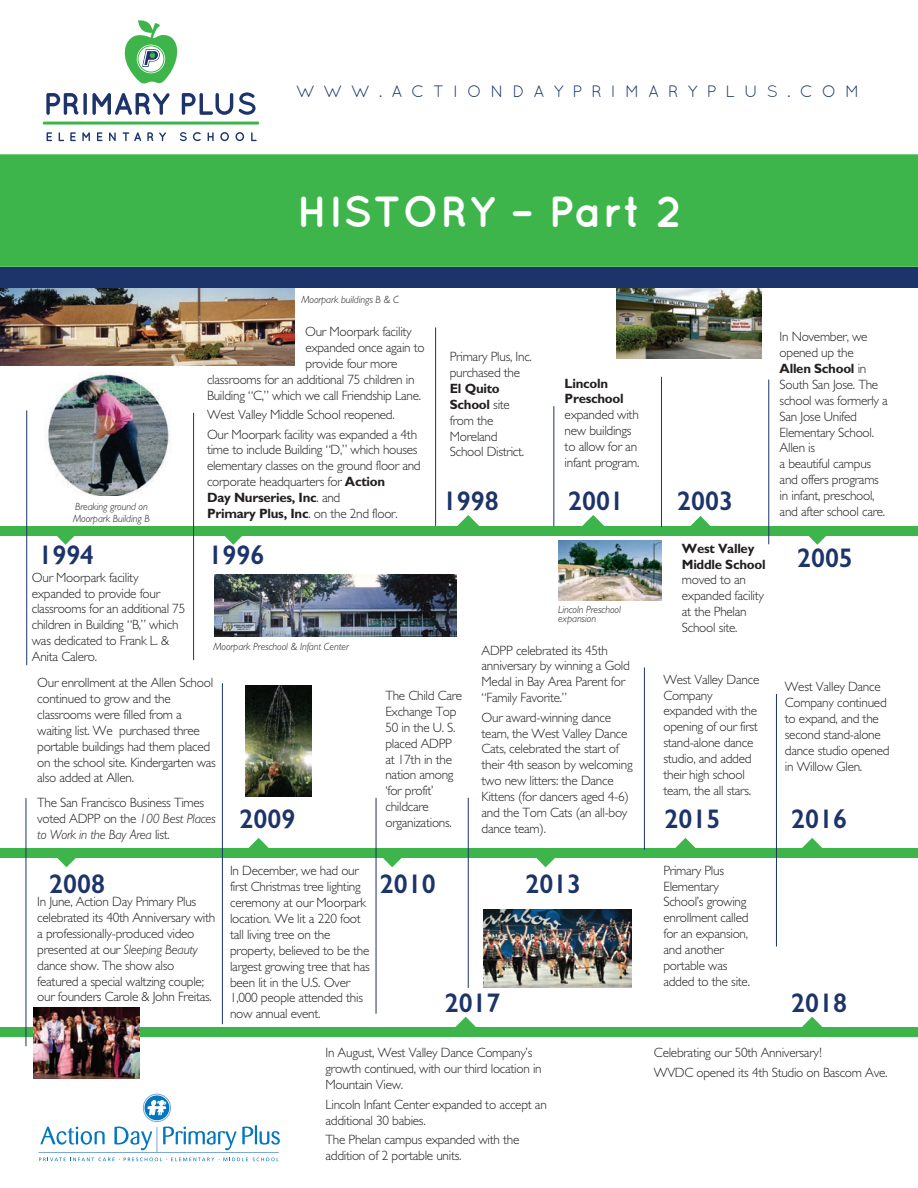
<style>
.page{position:relative;width:918px;height:1188px;background:#fff}
.page>*{position:absolute;margin:0;border:0;box-sizing:border-box;transform-origin:0 0}
.t1{font:700 43.5px "Quicksand";letter-spacing:.025em;color:#fff}
.t2{font:600 27px "Gill Sans";color:#1c346a}
.t3{font:16.5px "Quicksand";letter-spacing:.525em;color:#1c346a}
.t4{font:300 13.5px/15.9px "Gill Sans";letter-spacing:-.02em;color:#231f20}
.t5{font:700 13.5px/15.9px "Gill Sans";letter-spacing:-.02em;color:#231f20}
.t6{font:italic 300 10.5px/9px "Gill Sans";letter-spacing:-.01em;color:#231f20}
.s1{font-weight:700}
.s2{font-style:italic}
</style>
<div class="page">
<div style="left:0;top:1028px;width:918px;height:9px;background:#3db54a"></div>
<img style="left:0;top:287px;width:295px;height:78px">
<img style="left:616px;top:287px;width:145px;height:71px">
<svg style="left:145px;top:1095px;width:24px;height:25px"></svg>
<div style="left:143px;top:1094px;width:28px;height:28px;border:1px solid #7ba9da;border-radius:50%"></div>
<svg style="left:147px;top:1100px;width:20px;height:15px"></svg>
<svg style="left:39px;top:1125px;width:241px;height:36px"></svg>
<div style="left:0;top:267px;width:918px;height:20px;background:#1c346a"></div>
<div style="left:0;top:154px;width:918px;height:113px;background:#3db54a"></div>
<hr style="left:43px;top:122px;width:216px;height:3px;background:#3db54a">
<svg style="left:46px;top:93px;width:33px;height:22px"></svg>
<svg style="left:83px;top:93px;width:4px;height:22px"></svg>
<svg style="left:92px;top:93px;width:78px;height:22px"></svg>
<svg style="left:182px;top:93px;width:51px;height:22px"></svg>
<svg style="left:239px;top:92px;width:17px;height:23px"></svg>
<svg style="left:47px;top:132px;width:5px;height:9px"></svg>
<svg style="left:59px;top:132px;width:5px;height:9px"></svg>
<svg style="left:70px;top:132px;width:6px;height:9px"></svg>
<svg style="left:82px;top:132px;width:8px;height:9px"></svg>
<svg style="left:97px;top:132px;width:5px;height:9px"></svg>
<svg style="left:109px;top:132px;width:7px;height:9px"></svg>
<svg style="left:123px;top:132px;width:18px;height:9px"></svg>
<svg style="left:147px;top:132px;width:6px;height:9px"></svg>
<svg style="left:159px;top:132px;width:7px;height:9px"></svg>
<svg style="left:180px;top:132px;width:7px;height:9px"></svg>
<svg style="left:193px;top:132px;width:8px;height:9px"></svg>
<svg style="left:208px;top:132px;width:6px;height:9px"></svg>
<svg style="left:220px;top:132px;width:9px;height:9px"></svg>
<svg style="left:236px;top:132px;width:8px;height:9px"></svg>
<svg style="left:251px;top:132px;width:6px;height:9px"></svg>
<svg style="left:124px;top:20px;width:54px;height:64px"></svg>
<img style="left:483px;top:909px;width:148px;height:79px">
<img style="left:214px;top:574px;width:242px;height:62px">
<img style="left:558px;top:541px;width:103px;height:60px">
<img style="left:33px;top:1007px;width:107px;height:71px">
<img style="left:46px;top:374px;width:125px;height:121px">
<div style="left:0;top:526px;width:918px;height:9px;background:#3db54a"></div>
<div style="left:0;top:848px;width:918px;height:10px;background:#3db54a"></div>
<svg style="left:457px;top:515px;width:22px;height:11px"></svg>
<svg style="left:582px;top:515px;width:22px;height:11px"></svg>
<hr style="left:661px;top:377px;width:1px;height:150px;background:#1c346a">
<hr style="left:554px;top:406px;width:1px;height:120px;background:#1c346a">
<hr style="left:193px;top:413px;width:1px;height:247px;background:#1c346a">
<hr style="left:26px;top:410px;width:1px;height:255px;background:#1c346a">
<svg style="left:57px;top:858px;width:19px;height:9px"></svg>
<svg style="left:383px;top:858px;width:19px;height:9px"></svg>
<svg style="left:536px;top:858px;width:19px;height:9px"></svg>
<hr style="left:26px;top:798px;width:1px;height:248px;background:#1c346a">
<svg style="left:248px;top:838px;width:21px;height:10px"></svg>
<hr style="left:222px;top:683px;width:1px;height:341px;background:#1c346a">
<hr style="left:376px;top:798px;width:1px;height:216px;background:#1c346a">
<hr style="left:468px;top:798px;width:1px;height:190px;background:#1c346a">
<svg style="left:690px;top:516px;width:21px;height:10px"></svg>
<hr style="left:768px;top:379px;width:1px;height:165px;background:#1c346a">
<hr style="left:776px;top:694px;width:1px;height:253px;background:#1c346a">
<svg style="left:675px;top:838px;width:21px;height:10px"></svg>
<svg style="left:802px;top:838px;width:20px;height:10px"></svg>
<hr style="left:644px;top:668px;width:1px;height:182px;background:#1c346a">
<svg style="left:222px;top:535px;width:23px;height:10px"></svg>
<svg style="left:806px;top:535px;width:23px;height:10px"></svg>
<svg style="left:55px;top:535px;width:22px;height:10px"></svg>
<hr style="left:435px;top:327px;width:1px;height:199px;background:#1c346a">
<img style="left:245px;top:686px;width:67px;height:110px">
<svg style="left:454px;top:1017px;width:23px;height:11px"></svg>
<svg style="left:801px;top:1017px;width:22px;height:11px"></svg>
<p class="t3" style="left:296px;top:82px;width:565px">WWW.ACTIONDAYPRIMARYPLUS.COM</p>
<h1 class="t1" style="left:297px;top:185px;width:386px">HISTORY – Part 2</h1>
<p class="t6" style="left:73px;top:500px;width:78px;line-height:12px">Breaking ground on<br>Moorpark Building B</p>
<h2 class="t2" style="left:38px;top:539px;width:57px">1994</h2>
<p class="t6" style="left:301px;top:295px;width:99px">Moorpark buildings B &amp; C</p>
<p class="t4" style="left:305px;top:324px;width:108px">Our Moorpark facility</p>
<p class="t4" style="left:305px;top:340px;width:121px">expanded once again to</p>
<p class="t4" style="left:306px;top:355px;width:94px">provide four more</p>
<p class="t4" style="left:207px;top:371px;width:209px">classrooms for an additional 75 children in</p>
<p class="t4" style="left:207px;top:387px;width:216px">Building “C,” which we call Friendship Lane.</p>
<p class="t4" style="left:207px;top:405px;width:212px;line-height:19.5px">West Valley Middle School reopened.<br>Our Moorpark facility was expanded a 4th</p>
<p class="t4" style="left:207px;top:442px;width:215px">time to include Building “D,” which houses elementary classes on the ground floor and corporate headquarters for <span class="s1">Action<br>Day Nurseries, Inc</span>. and<br><span class="s1">Primary Plus, Inc</span>. on the 2nd floor.</p>
<h2 class="t2" style="left:208px;top:539px;width:57px">1996</h2>
<p class="t4" style="left:450px;top:349px;width:84px">Primary Plus, Inc. purchased the</p>
<p class="t4" style="left:450px;top:380px;width:76px"><span class="s1">El Quito<br>School</span> site from the<br>Moreland<br>School District.</p>
<p class="t5" style="left:565px;top:375px;width:61px">Lincoln<br>Preschool</p>
<p class="t4" style="left:565px;top:407px;width:76px">expanded with new buildings to allow for an infant program.</p>
<h2 class="t2" style="left:443px;top:484px;width:57px">1998</h2>
<h2 class="t2" style="left:568px;top:484px;width:57px">2001</h2>
<p class="t4" style="left:32px;top:569px;width:155px">Our Moorpark facility expanded to provide four classrooms for an additional 75 children in Building “B,” which was dedicated to Frank L. &amp;<br>Anita Calero.</p>
<p class="t6" style="left:213px;top:642px;width:137px">Moorpark Preschool &amp; Infant Center</p>
<p class="t4" style="left:37px;top:675px;width:180px">Our enrollment at the Allen School continued to grow and the classrooms were filled from a waiting list. We purchased three portable buildings had them placed on the school site. Kindergarten was also added at Allen.</p>
<p class="t4" style="left:37px;top:795px;width:180px">The San Francisco Business Times voted ADPP on the <span class="s2">100 Best Places to Work in the Bay Area</span> list.</p>
<h2 class="t2" style="left:240px;top:803px;width:57px">2009</h2>
<p class="t4" style="left:385px;top:688px;width:78px">The Child Care<br>Exchange Top<br>50 in the U. S. placed ADPP at 17th in the nation among ‘for profit’ childcare organizations.</p>
<p class="t6" style="left:558px;top:605px;width:64px">Lincoln Preschool expansion</p>
<p class="t4" style="left:482px;top:642px;width:150px">ADPP celebrated its 45th anniversary by winning a Gold<br>Medal in Bay Area Parent for “Family Favorite.”</p>
<p class="t4" style="left:482px;top:709px;width:153px">Our award-winning dance team, the West Valley Dance<br>Cats, celebrated the start of their 4th season by welcoming two new litters: the Dance<br>Kittens (for dancers aged 4-6) and the Tom Cats (an all-boy dance team).</p>
<h2 class="t2" style="left:677px;top:484px;width:57px">2003</h2>
<p class="t5" style="left:682px;top:540px;width:85px">West Valley<br>Middle School</p>
<p class="t4" style="left:682px;top:572px;width:84px">moved to an expanded facility at the Phelan<br>School site.</p>
<p class="t4" style="left:780px;top:329px;width:110px">In November, we opened up the<br><span class="s1">Allen School</span> in<br>South San Jose. The school was formerly a<br>San Jose Unifed<br>Elementary School.<br>Allen is<br>a beautiful campus and offers programs in infant, preschool, and after school care.</p>
<h2 class="t2" style="left:797px;top:541px;width:57px">2005</h2>
<p class="t4" style="left:663px;top:671px;width:97px">West Valley Dance<br>Company expanded with the opening of our first stand-alone dance studio, and added their high school team, the all stars.</p>
<p class="t4" style="left:785px;top:679px;width:106px">West Valley Dance<br>Company continued to expand, and the second stand-alone dance studio opened in Willow Glen.</p>
<h2 class="t2" style="left:664px;top:803px;width:57px">2015</h2>
<h2 class="t2" style="left:791px;top:803px;width:57px">2016</h2>
<h2 class="t2" style="left:49px;top:867px;width:57px">2008</h2>
<p class="t4" style="left:37px;top:894px;width:180px">In June, Action Day Primary Plus celebrated its 40th Anniversary with a professionally-produced video presented at our <span class="s2">Sleeping Beauty </span>dance show. The show also featured a special waltzing couple; our founders Carole &amp; John Freitas.</p>
<p class="t4" style="left:230px;top:863px;width:141px">In December, we had our first Christmas tree lighting ceremony at our Moorpark location. We lit a 220 foot tall living tree on the property, believed to be the largest growing tree that has been lit in the U.S. Over<br>1,000 people attended this now annual event.</p>
<h2 class="t2" style="left:380px;top:867px;width:57px">2010</h2>
<h2 class="t2" style="left:525px;top:868px;width:57px">2013</h2>
<p class="t4" style="left:663px;top:862px;width:88px">Primary Plus<br>Elementary<br>School’s growing enrollment called for an expansion, and another portable was added to the site.</p>
<h2 class="t2" style="left:445px;top:987px;width:57px">2017</h2>
<h2 class="t2" style="left:791px;top:987px;width:57px">2018</h2>
<p class="t4" style="left:326px;top:1045px;width:218px">In August, West Valley Dance Company’s growth continued, with our third location in<br>Mountain View.</p>
<p class="t4" style="left:326px;top:1096px;width:223px">Lincoln Infant Center expanded to accept an additional 30 babies.</p>
<p class="t4" style="left:326px;top:1132px;width:195px">The Phelan campus expanded with the addition of 2 portable units.</p>
<p class="t4" style="left:654px;top:1043px;width:235px;line-height:19.5px">Celebrating our 50th Anniversary!<br>WVDC opened its 4th Studio on Bascom Ave.</p>
</div>
